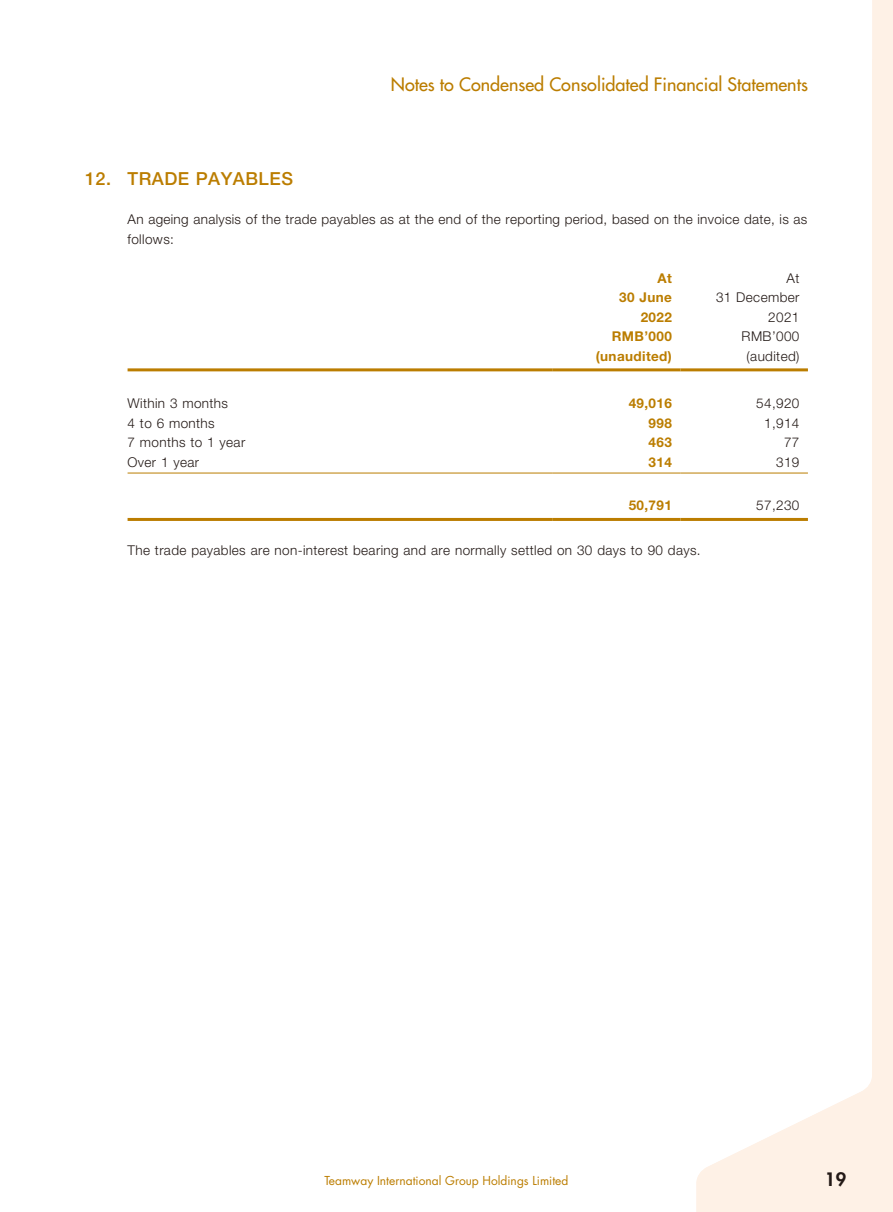
<style>
.page{position:relative;width:893px;height:1212px;background:#fff}
.page>*{position:absolute;margin:0;border:0;box-sizing:border-box;transform-origin:0 0}
.t1{font:500 18px "Futura Std";color:#bb7d00}
.t2{font:500 18px "Helvetica Neue LT Std";letter-spacing:.03em;color:#bb7d00}
.t3{font:800 18px "Futura Std";color:#231916}
.t4{font:300 13.5px/19.5px "Helvetica Neue LT Std";letter-spacing:.03em;color:#231916}
.t5{font:700 13.5px/19.5px "Helvetica Neue LT Std";letter-spacing:.03em;color:#bb7d00;text-align:right}
.t6{font:12px "Futura Std";color:#bb7d00}
</style>
<div class="page">
<svg style="left:872px;top:0;width:21px;height:59px"></svg>
<svg style="left:696px;top:59px;width:197px;height:1153px"></svg>
<hr style="left:128px;top:368px;width:425px;height:3px;background:#bb7d00">
<hr style="left:553px;top:368px;width:127px;height:3px;background:#bb7d00">
<hr style="left:680px;top:368px;width:128px;height:3px;background:#bb7d00">
<hr style="left:128px;top:473px;width:425px;height:1px;background:#bb7d00">
<hr style="left:553px;top:473px;width:127px;height:1px;background:#bb7d00">
<hr style="left:680px;top:473px;width:128px;height:1px;background:#bb7d00">
<hr style="left:128px;top:518px;width:425px;height:3px;background:#bb7d00">
<hr style="left:553px;top:518px;width:127px;height:3px;background:#bb7d00">
<hr style="left:680px;top:518px;width:128px;height:3px;background:#bb7d00">
<h1 class="t1" style="left:391px;top:74px;width:419px">Notes to Condensed Consolidated Financial Statements</h1>
<h1 class="t2" style="left:85px;top:168px;width:209px">12. TRADE PAYABLES</h1>
<p class="t4" style="left:128px;top:209px;width:681px">An ageing analysis of the trade payables as at the end of the reporting period, based on the invoice date, is as follows:</p>
<p class="t5" style="left:619px;top:268px;width:54px">At<br>30 June<br>2022</p>
<p class="t4" style="left:716px;top:268px;width:85px;text-align:right">At<br>31 December<br>2021</p>
<p class="t5" style="left:612px;top:326px;width:62px">RMB’000</p>
<p class="t4" style="left:742px;top:326px;width:59px">RMB’000</p>
<p class="t5" style="left:596px;top:346px;width:78px">(unaudited)</p>
<p class="t4" style="left:747px;top:346px;width:54px">(audited)</p>
<p class="t4" style="left:128px;top:393px;width:102px">Within 3 months</p>
<p class="t5" style="left:629px;top:393px;width:45px">49,016</p>
<p class="t4" style="left:756px;top:393px;width:45px">54,920</p>
<p class="t4" style="left:128px;top:413px;width:89px">4 to 6 months</p>
<p class="t5" style="left:649px;top:413px;width:25px">998</p>
<p class="t4" style="left:764px;top:413px;width:37px">1,914</p>
<p class="t4" style="left:128px;top:432px;width:119px">7 months to 1 year</p>
<p class="t5" style="left:649px;top:432px;width:25px">463</p>
<p class="t4" style="left:784px;top:432px;width:17px">77</p>
<p class="t4" style="left:128px;top:452px;width:73px">Over 1 year</p>
<p class="t5" style="left:649px;top:452px;width:25px">314</p>
<p class="t4" style="left:776px;top:452px;width:25px">319</p>
<p class="t5" style="left:629px;top:495px;width:45px">50,791</p>
<p class="t4" style="left:756px;top:495px;width:45px">57,230</p>
<p class="t4" style="left:128px;top:540px;width:575px">The trade payables are non-interest bearing and are normally settled on 30 days to 90 days.</p>
<p class="t6" style="left:324px;top:1172px;width:245px">Teamway International Group Holdings Limited</p>
<h1 class="t3" style="left:825px;top:1168px;width:23px">19</h1>
</div>
